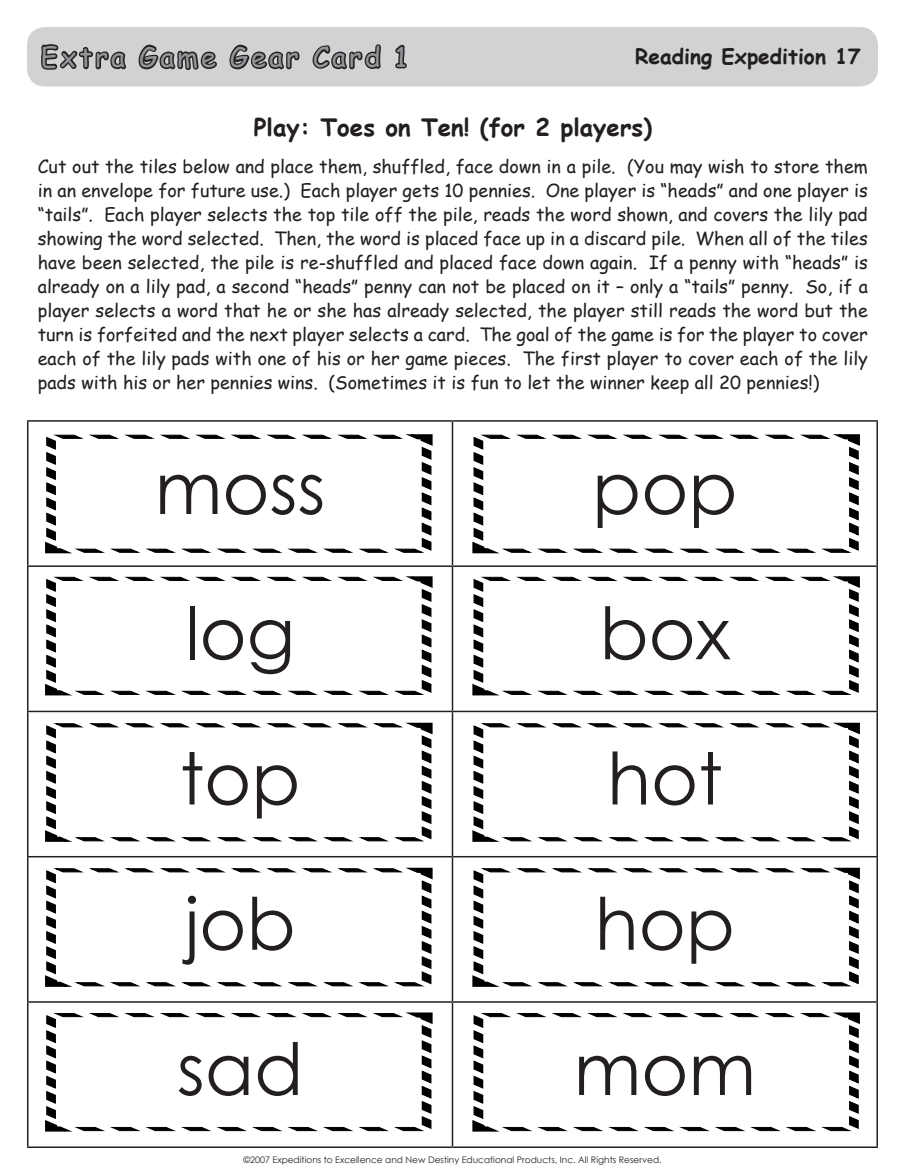
<style>
.page{position:relative;width:905px;height:1175px;background:#fff}
.page>*{position:absolute;margin:0;border:0;box-sizing:border-box;transform-origin:0 0}
.t1{font:72px "Century Gothic";color:#231f20}
.t2{font:27px "Comic Sans MS";letter-spacing:.11em;color:#939598}
.t3{font:700 24px "Comic Sans MS";color:#231f20}
.t4{font:700 21px "Comic Sans MS";color:#231f20}
.t5{font:18px/24px "Comic Sans MS";color:#231f20;text-align:justify}
.t6{font:9px "Century Gothic";color:#231f20}
</style>
<div class="page">
<div style="left:27px;top:27px;width:851px;height:60px;background:#d1d2d4;border-radius:18px"></div>
<svg style="left:41px;top:44px;width:85px;height:26px"></svg>
<svg style="left:138px;top:44px;width:79px;height:26px"></svg>
<svg style="left:229px;top:44px;width:71px;height:26px"></svg>
<svg style="left:312px;top:44px;width:69px;height:26px"></svg>
<svg style="left:395px;top:44px;width:12px;height:25px"></svg>
<hr style="left:27px;top:420px;width:425px;height:2px;background:#231f20">
<hr style="left:27px;top:422px;width:1px;height:143px;background:#231f20">
<hr style="left:452px;top:420px;width:426px;height:2px;background:#231f20">
<hr style="left:452px;top:422px;width:1px;height:143px;background:#231f20">
<hr style="left:876px;top:422px;width:2px;height:143px;background:#231f20">
<hr style="left:27px;top:565px;width:425px;height:2px;background:#231f20">
<hr style="left:27px;top:567px;width:1px;height:143px;background:#231f20">
<hr style="left:452px;top:565px;width:426px;height:2px;background:#231f20">
<hr style="left:452px;top:567px;width:1px;height:143px;background:#231f20">
<hr style="left:876px;top:567px;width:2px;height:143px;background:#231f20">
<hr style="left:27px;top:710px;width:425px;height:2px;background:#231f20">
<hr style="left:27px;top:712px;width:1px;height:144px;background:#231f20">
<hr style="left:452px;top:710px;width:426px;height:2px;background:#231f20">
<hr style="left:452px;top:712px;width:1px;height:144px;background:#231f20">
<hr style="left:876px;top:712px;width:2px;height:144px;background:#231f20">
<hr style="left:27px;top:856px;width:425px;height:1px;background:#231f20">
<hr style="left:27px;top:857px;width:1px;height:144px;background:#231f20">
<hr style="left:452px;top:856px;width:426px;height:1px;background:#231f20">
<hr style="left:452px;top:857px;width:1px;height:144px;background:#231f20">
<hr style="left:876px;top:857px;width:2px;height:144px;background:#231f20">
<hr style="left:27px;top:1001px;width:425px;height:1px;background:#231f20">
<hr style="left:27px;top:1002px;width:1px;height:144px;background:#231f20">
<hr style="left:452px;top:1001px;width:426px;height:1px;background:#231f20">
<hr style="left:452px;top:1002px;width:1px;height:144px;background:#231f20">
<hr style="left:876px;top:1002px;width:2px;height:144px;background:#231f20">
<hr style="left:27px;top:1146px;width:425px;height:2px;background:#231f20">
<hr style="left:452px;top:1146px;width:426px;height:2px;background:#231f20">
<svg style="left:45px;top:434px;width:388px;height:120px"></svg>
<svg style="left:45px;top:576px;width:388px;height:120px"></svg>
<svg style="left:45px;top:722px;width:388px;height:120px"></svg>
<svg style="left:45px;top:867px;width:388px;height:120px"></svg>
<svg style="left:45px;top:1012px;width:388px;height:120px"></svg>
<svg style="left:472px;top:434px;width:388px;height:120px"></svg>
<svg style="left:472px;top:576px;width:388px;height:120px"></svg>
<svg style="left:472px;top:722px;width:388px;height:120px"></svg>
<svg style="left:472px;top:867px;width:388px;height:120px"></svg>
<svg style="left:472px;top:1012px;width:388px;height:120px"></svg>
<p class="t2" style="left:41px;top:37px;width:367px">Extra Game Gear Card 1</p>
<p class="t4" style="left:635px;top:41px;width:227px">Reading Expedition 17</p>
<p class="t3" style="left:254px;top:109px;width:400px">Play: Toes on Ten! (for 2 players)</p>
<p class="t5" style="left:38px;top:154px;width:831px">Cut out the tiles below and place them, shuffled, face down in a pile. (You may wish to store them in an envelope for future use.) Each player gets 10 pennies. One player is “heads” and one player is “tails”. Each player selects the top tile off the pile, reads the word shown, and covers the lily pad showing the word selected. Then, the word is placed face up in a discard pile. When all of the tiles have been selected, the pile is re-shuffled and placed face down again. If a penny with “heads” is already on a lily pad, a second “heads” penny can not be placed on it – only a “tails” penny. So, if a player selects a word that he or she has already selected, the player still reads the word but the turn is forfeited and the next player selects a card. The goal of the game is for the player to cover each of the lily pads with one of his or her game pieces. The first player to cover each of the lily pads with his or her pennies wins. (Sometimes it is fun to let the winner keep all 20 pennies!)</p>
<p class="t1" style="left:155px;top:444px;width:172px">moss</p>
<p class="t1" style="left:592px;top:444px;width:147px">pop</p>
<p class="t1" style="left:185px;top:589px;width:112px">log</p>
<p class="t1" style="left:599px;top:589px;width:132px">box</p>
<p class="t1" style="left:180px;top:734px;width:122px">top</p>
<p class="t1" style="left:607px;top:734px;width:117px">hot</p>
<p class="t1" style="left:185px;top:879px;width:112px">job</p>
<p class="t1" style="left:594px;top:879px;width:142px">hop</p>
<p class="t1" style="left:177px;top:1025px;width:128px">sad</p>
<p class="t1" style="left:573px;top:1025px;width:184px">mom</p>
<p class="t6" style="left:243px;top:1154px;width:420px">©2007 Expeditions to Excellence and New Destiny Educational Products, Inc. All Rights Reserved.</p>
</div>
